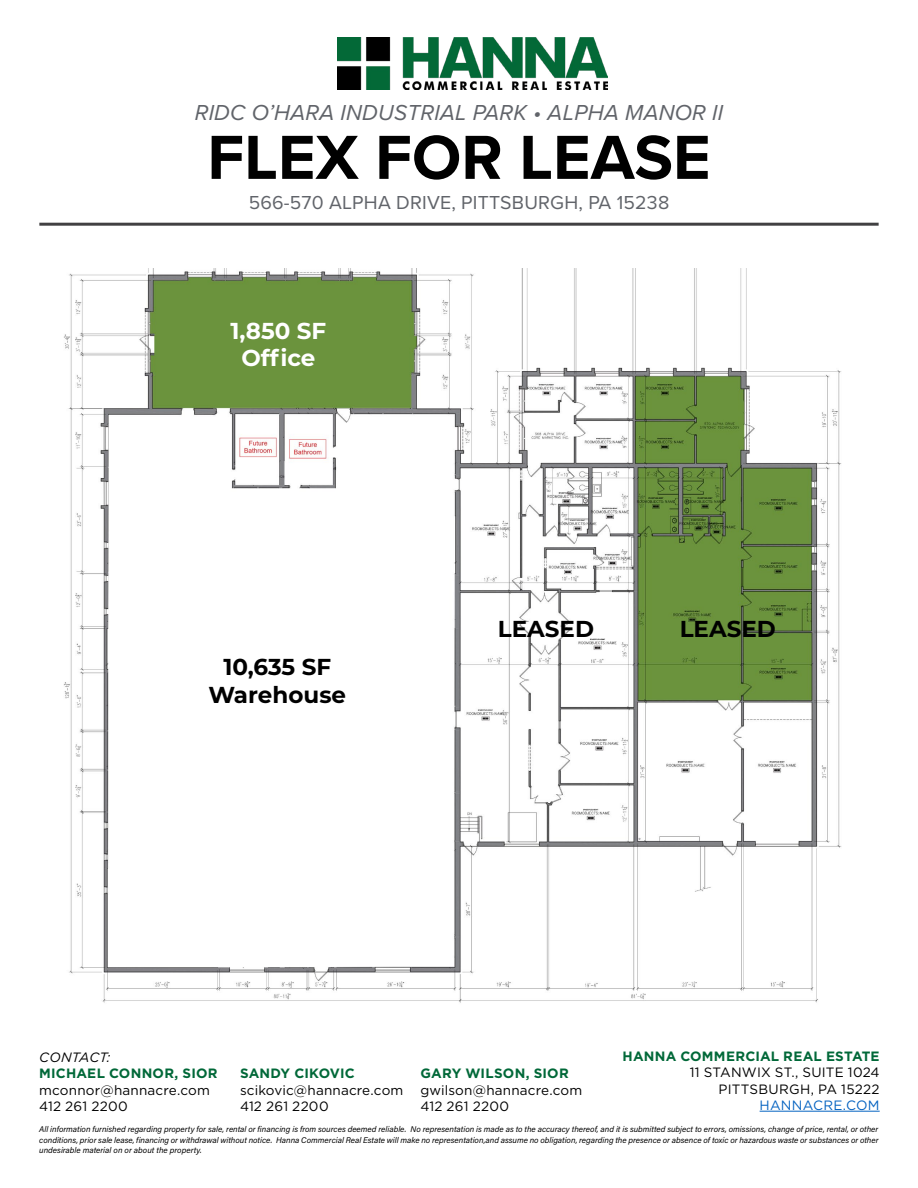
<style>
.page{position:relative;width:918px;height:1188px;background:#fff}
.page>*{position:absolute;margin:0;border:0;box-sizing:border-box;transform-origin:0 0}
.t1{font:700 64.5px "Proxima Nova";color:#000}
.t2{font:700 23.1px/27.6px "Montserrat";color:#000;text-align:center}
.t3{font:700 23.1px/27.6px "Montserrat";color:#fff;text-align:center}
.t4{font:italic 22.5px "Proxima Nova";letter-spacing:.01em;color:#61646a}
.t5{font:19.5px "Proxima Nova";letter-spacing:.01em;color:#61646a}
.t6{font:13.5px/16.2px "Gotham";letter-spacing:.015em;color:#000}
.t7{font:700 13.5px "Gotham";letter-spacing:.015em;color:#006838}
.t8{font:13.5px "Gotham";letter-spacing:.015em;color:#0563c1}
.t9{font:italic 13.5px "Gotham";letter-spacing:.015em;color:#000}
.t10{font:italic 8.25px/10.5px "Acumin Pro";color:#000;text-align:justify}
</style>
<div class="page">
<hr style="left:760px;top:1111px;width:120px;height:1px;background:#0563c1">
<hr style="left:39px;top:223px;width:840px;height:3px;background:#414042">
<img style="left:337px;top:37px;width:270px;height:53px">
<img style="left:63px;top:269px;width:779px;height:734px">
<h3 class="t4" style="left:195px;top:96px;width:530px">RIDC O’HARA INDUSTRIAL PARK • ALPHA MANOR II</h3>
<h1 class="t1" style="left:207px;top:109px;width:505px">FLEX FOR LEASE</h1>
<h3 class="t5" style="left:249px;top:188px;width:422px">566-570 ALPHA DRIVE, PITTSBURGH, PA 15238</h3>
<h2 class="t3" style="left:231px;top:315px;width:97px">1,850 SF<br>Office</h2>
<h2 class="t2" style="left:208px;top:652px;width:139px">10,635 SF<br>Warehouse</h2>
<h2 class="t2" style="left:498px;top:614px;width:98px">LEASED</h2>
<h2 class="t2" style="left:680px;top:614px;width:98px">LEASED</h2>
<h3 class="t7" style="left:623px;top:1048px;width:259px">HANNA COMMERCIAL REAL ESTATE</h3>
<h3 class="t6" style="left:690px;top:1064px;width:191px;text-align:right">11 STANWIX ST., SUITE 1024<br>PITTSBURGH, PA 15222</h3>
<h3 class="t8" style="left:760px;top:1096px;width:122px">HANNACRE.COM</h3>
<h3 class="t9" style="left:39px;top:1049px;width:72px">CONTACT:</h3>
<h3 class="t7" style="left:39px;top:1065px;width:180px">MICHAEL CONNOR, SIOR</h3>
<h3 class="t6" style="left:39px;top:1082px;width:172px">mconnor@hannacre.com<br>412 261 2200</h3>
<p class="t10" style="left:39px;top:1124px;width:841px">All information furnished regarding property for sale, rental or financing is from sources deemed reliable. No representation is made as to the accuracy thereof, and it is submitted subject to errors, omissions, change of price, rental, or other conditions, prior sale lease, financing or withdrawal without notice. Hanna Commercial Real Estate will make no representation,and assume no obligation, regarding the presence or absence of toxic or hazardous waste or substances or other undesirable material on or about the property.</p>
<h3 class="t7" style="left:240px;top:1065px;width:116px">SANDY CIKOVIC</h3>
<h3 class="t6" style="left:240px;top:1082px;width:165px">scikovic@hannacre.com<br>412 261 2200</h3>
<h3 class="t7" style="left:421px;top:1065px;width:150px">GARY WILSON, SIOR</h3>
<h3 class="t6" style="left:421px;top:1082px;width:163px">gwilson@hannacre.com<br>412 261 2200</h3>
</div>
